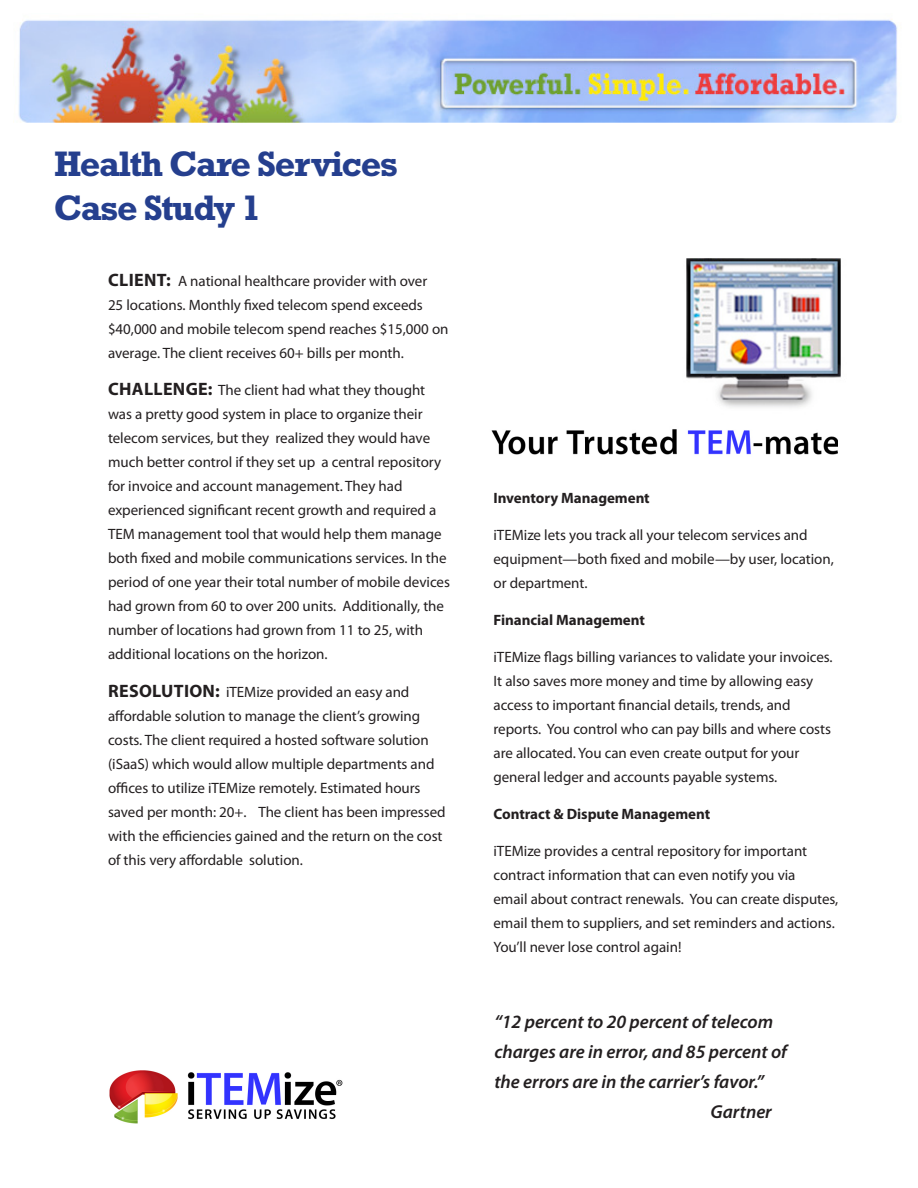
<style>
.page{position:relative;width:918px;height:1188px;background:#fff}
.page>*{position:absolute;margin:0;border:0;box-sizing:border-box;transform-origin:0 0}
.t1{font:700 36px "Rockwell";letter-spacing:-.04em;color:#253f8e}
.t2{font:italic 600 18.75px/30.2px "Myriad Pro";letter-spacing:-.005em;color:#231f20}
.t3{font:15px/24px "Myriad Pro";letter-spacing:-.005em;color:#231f20}
.t4{font:700 15px "Myriad Pro";letter-spacing:-.005em;color:#231f20}
.s1{font-weight:700;font-size:18px}
</style>
<div class="page">
<img style="left:109px;top:1070px;width:234px;height:54px">
<img style="left:18px;top:19px;width:880px;height:104px">
<img style="left:686px;top:258px;width:155px;height:150px">
<img style="left:491px;top:429px;width:347px;height:26px">
<p class="t1" style="left:54px;top:143px;width:346px">Health Care Services</p>
<p class="t1" style="left:54px;top:186px;width:209px">Case Study 1</p>
<p class="t3" style="left:108px;top:268px;width:342px"><span class="s1">Client:</span> A national healthcare provider with over<br>25 locations. Monthly fixed telecom spend exceeds $40,000 and mobile telecom spend reaches $15,000 on average. The client receives 60+ bills per month.</p>
<p class="t3" style="left:108px;top:378px;width:344px"><span class="s1">Challenge:</span> The client had what they thought was a pretty good system in place to organize their telecom services, but they realized they would have much better control if they set up a central repository for invoice and account management. They had experienced significant recent growth and required a TEM management tool that would help them manage both fixed and mobile communications services. In the period of one year their total number of mobile devices had grown from 60 to over 200 units. Additionally, the number of locations had grown from 11 to 25, with additional locations on the horizon.</p>
<p class="t3" style="left:108px;top:679px;width:339px"><span class="s1">Resolution:</span> iTEMize provided an easy and affordable solution to manage the client’s growing costs. The client required a hosted software solution (iSaaS) which would allow multiple departments and offices to utilize iTEMize remotely. Estimated hours saved per month: 20+. The client has been impressed with the efficiencies gained and the return on the cost of this very affordable solution.</p>
<p class="t4" style="left:494px;top:488px;width:158px">Inventory Management</p>
<p class="t3" style="left:494px;top:523px;width:342px">iTEMize lets you track all your telecom services and equipment—both fixed and mobile—by user, location, or department.</p>
<p class="t4" style="left:494px;top:610px;width:153px">Financial Management</p>
<p class="t3" style="left:494px;top:645px;width:341px">iTEMize flags billing variances to validate your invoices.<br>It also saves more money and time by allowing easy access to important financial details, trends, and reports. You control who can pay bills and where costs are allocated. You can even create output for your general ledger and accounts payable systems.</p>
<p class="t4" style="left:494px;top:804px;width:218px">Contract &amp; Dispute Management</p>
<p class="t3" style="left:494px;top:839px;width:346px">iTEMize provides a central repository for important contract information that can even notify you via<br>email about contract renewals. You can create disputes, email them to suppliers, and set reminders and actions.<br>You’ll never lose control again!</p>
<p class="t2" style="left:494px;top:1006px;width:294px">“12 percent to 20 percent of telecom charges are in error, and 85 percent of the errors are in the carrier’s favor.”</p>
<p class="t2" style="left:710px;top:1096px;width:63px">Gartner</p>
</div>
